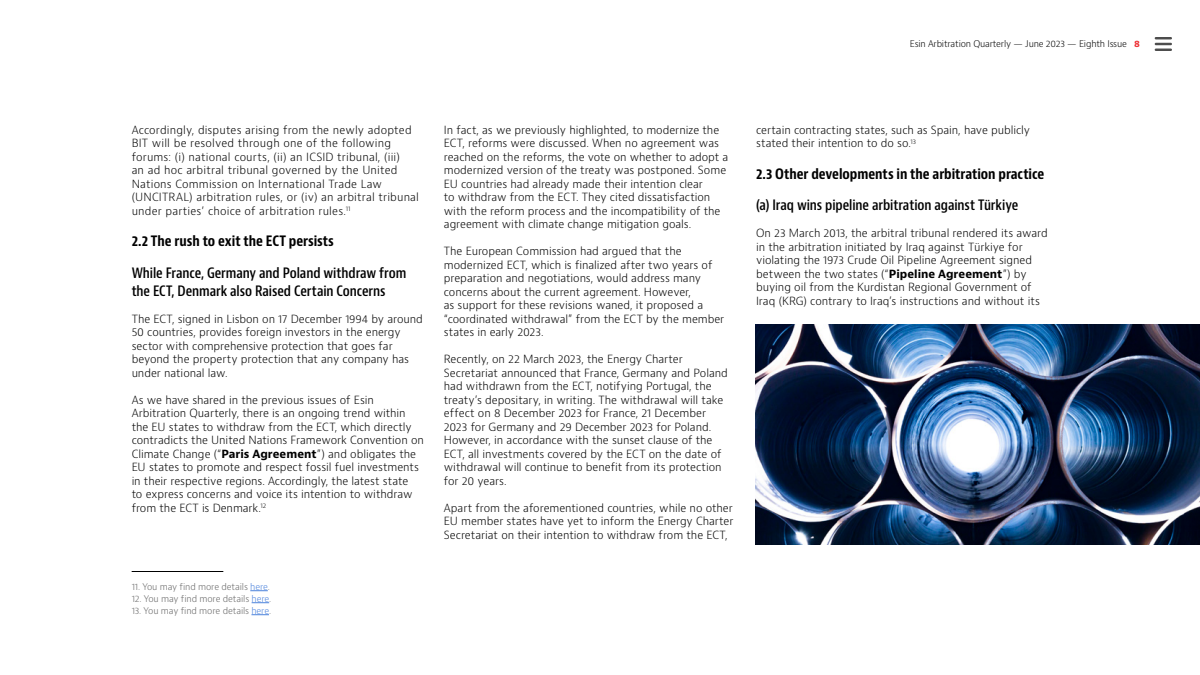
<style>
.page{position:relative;width:1200px;height:675px;background:#fff}
.page>*{position:absolute;margin:0;border:0;box-sizing:border-box;transform-origin:0 0}
.t1{font:600 condensed 14px/18px "Baker Mc Kenzie Bernini";letter-spacing:-.005em;color:#000}
.t2{font:700 condensed 14px "Baker Mc Kenzie Bernini";letter-spacing:-.005em;color:#000}
.t3{font:300 11px/13.5px "Baker Mc Kenzie Bernini";letter-spacing:-.005em;color:#000}
.t4{font:300 11px/13.5px "Baker Mc Kenzie Bernini";letter-spacing:.015em;color:#000}
.t5{font:300 9px "Baker Mc Kenzie Bernini";letter-spacing:-.015em;color:#666}
.t6{font:300 9px "Baker Mc Kenzie Bernini";letter-spacing:-.02em;color:#000}
.s1{font-weight:700;color:#ee3035}
.s2{font-weight:700}
.s3{color:#4b82dc}
</style>
<div class="page">
<img style="left:755px;top:325px;width:445px;height:220px">
<hr style="left:132px;top:571px;width:91px;height:1px;background:#000">
<svg style="left:250px;top:591px;width:18px;height:1px"></svg>
<svg style="left:252px;top:603px;width:17px;height:1px"></svg>
<svg style="left:251px;top:615px;width:18px;height:1px"></svg>
<svg style="left:1155px;top:37px;width:17px;height:14px"></svg>
<p class="t6" style="left:910px;top:38px;width:232px">Esin Arbitration Quarterly — June 2023 — Eighth Issue <span class="s1">8</span></p>
<p class="t4" style="left:132px;top:123px;width:289px">Accordingly, disputes arising from the newly adopted BIT will be resolved through one of the following forums: (i) national courts, (ii) an ICSID tribunal, (iii)<br>an ad hoc arbitral tribunal governed by the United Nations Commission on International Trade Law (UNCITRAL) arbitration rules, or (iv) an arbitral tribunal under parties’ choice of arbitration rules.<sup>11</sup></p>
<p class="t2" style="left:132px;top:233px;width:204px">2.2 The rush to exit the ECT persists</p>
<p class="t1" style="left:132px;top:264px;width:276px">While France, Germany and Poland withdraw from the ECT, Denmark also Raised Certain Concerns</p>
<p class="t3" style="left:132px;top:312px;width:293px">The ECT, signed in Lisbon on 17 December 1994 by around 50 countries, provides foreign investors in the energy sector with comprehensive protection that goes far beyond the property protection that any company has under national law.</p>
<p class="t3" style="left:132px;top:393px;width:294px">As we have shared in the previous issues of Esin Arbitration Quarterly, there is an ongoing trend within the EU states to withdraw from the ECT, which directly contradicts the United Nations Framework Convention on Climate Change (“<span class="s2">Paris Agreement</span>”) and obligates the EU states to promote and respect fossil fuel investments in their respective regions. Accordingly, the latest state<br>to express concerns and voice its intention to withdraw from the ECT is Denmark.<sup>12</sup></p>
<p class="t5" style="left:132px;top:581px;width:140px">11. You may find more details <span class="s3">here</span>.</p>
<p class="t5" style="left:132px;top:593px;width:141px">12. You may find more details <span class="s3">here</span>.</p>
<p class="t5" style="left:132px;top:605px;width:141px">13. You may find more details <span class="s3">here</span>.</p>
<p class="t3" style="left:444px;top:123px;width:286px">In fact, as we previously highlighted, to modernize the ECT, reforms were discussed. When no agreement was reached on the reforms, the vote on whether to adopt a modernized version of the treaty was postponed. Some EU countries had already made their intention clear<br>to withdraw from the ECT. They cited dissatisfaction with the reform process and the incompatibility of the agreement with climate change mitigation goals.</p>
<p class="t3" style="left:444px;top:245px;width:282px">The European Commission had argued that the modernized ECT, which is finalized after two years of preparation and negotiations, would address many concerns about the current agreement. However,<br>as support for these revisions waned, it proposed a “coordinated withdrawal” from the ECT by the member states in early 2023.</p>
<p class="t3" style="left:444px;top:353px;width:286px">Recently, on 22 March 2023, the Energy Charter Secretariat announced that France, Germany and Poland had withdrawn from the ECT, notifying Portugal, the treaty’s depositary, in writing. The withdrawal will take effect on 8 December 2023 for France, 21 December 2023 for Germany and 29 December 2023 for Poland.<br>However, in accordance with the sunset clause of the ECT, all investments covered by the ECT on the date of withdrawal will continue to benefit from its protection for 20 years.</p>
<p class="t3" style="left:444px;top:501px;width:291px;text-align:justify">Apart from the aforementioned countries, while no other EU member states have yet to inform the Energy Charter Secretariat on their intention to withdraw from the ECT,</p>
<p class="t3" style="left:756px;top:123px;width:276px">certain contracting states, such as Spain, have publicly stated their intention to do so.<sup>13</sup></p>
<p class="t2" style="left:756px;top:165px;width:290px">2.3 Other developments in the arbitration practice</p>
<p class="t1" style="left:756px;top:197px;width:264px">(a) Iraq wins pipeline arbitration against Türkiye</p>
<p class="t3" style="left:756px;top:227px;width:293px">On 23 March 2013, the arbitral tribunal rendered its award in the arbitration initiated by Iraq against Türkiye for violating the 1973 Crude Oil Pipeline Agreement signed between the two states (“<span class="s2">Pipeline Agreement</span>”) by buying oil from the Kurdistan Regional Government of Iraq (KRG) contrary to Iraq’s instructions and without its</p>
</div>
